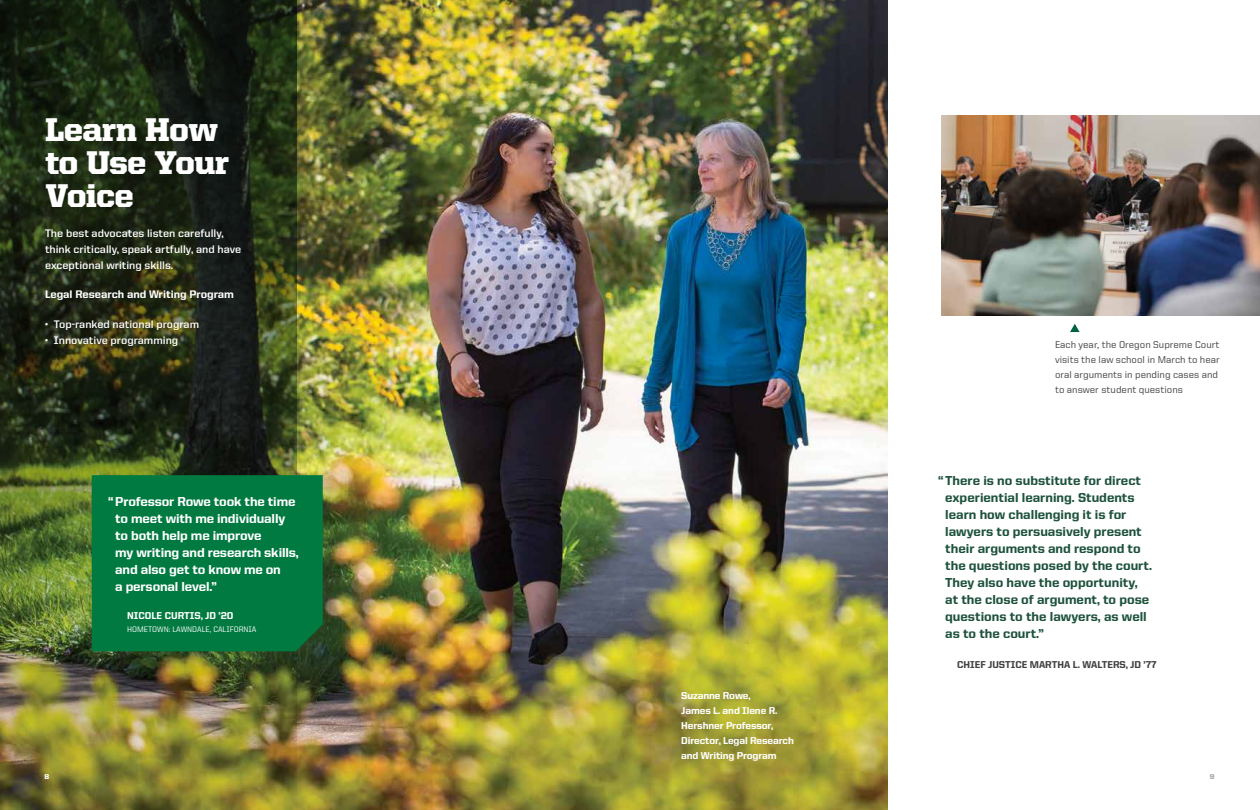
<style>
.page{position:relative;width:1260px;height:810px;background:#fff}
.page>*{position:absolute;margin:0;border:0;box-sizing:border-box;transform-origin:0 0}
.t1{font:900 33px/33px "United Serif Reg";letter-spacing:-.015em;color:#fff}
.t2{font:800 13px/17px "United Sans Reg";color:#1d523c}
.t3{font:800 13px/17px "United Sans Reg";letter-spacing:-.01em;color:#fff}
.t4{font:700 11px/16px "United Sans Reg";color:#fff}
.t5{font:800 11px "United Sans Reg";color:#fff}
.t6{font:500 10px/15px "United Sans Reg";color:#414042}
.t7{font:800 10px/15px "United Sans Reg";letter-spacing:-.01em;color:#fff}
.t8{font:800 10px "United Sans Reg";color:#414042}
.t9{font:500 8px "United Sans Reg";color:#fff}
.t10{font:900 7px "United Sans Reg";color:#a7a9ac}
.t11{font:900 7px "United Sans Reg";color:#fff}
</style>
<div class="page">
<img style="left:297px;top:0;width:591px;height:810px">
<img style="left:0;top:0;width:297px;height:810px">
<svg style="left:1070px;top:324px;width:10px;height:8px"></svg>
<img style="left:942px;top:116px;width:318px;height:200px">
<div style="left:92px;top:475px;width:231px;height:176px;background:#007a40"></div>
<h1 class="t1" style="left:45px;top:112px;width:186px">Learn How to Use Your<br>Voice</h1>
<p class="t4" style="left:45px;top:225px;width:198px">The best advocates listen carefully, think critically, speak artfully, and have exceptional writing skills.</p>
<p class="t5" style="left:45px;top:288px;width:191px">Legal Research and Writing Program</p>
<p class="t4" style="left:45px;top:316px;width:156px">• Top-ranked national program</p>
<p class="t4" style="left:45px;top:332px;width:135px">• Innovative programming</p>
<p class="t11" style="left:45px;top:773px;width:6px">8</p>
<p class="t3" style="left:115px;top:493px;width:185px;text-indent:-7px">“Professor Rowe took the time to meet with me individually to both help me improve<br>my writing and research skills, and also get to know me on<br>a personal level.”</p>
<p class="t7" style="left:127px;top:607px;width:108px">NICOLE CURTIS, JD ’20</p>
<p class="t9" style="left:127px;top:624px;width:131px">HOMETOWN: LAWNDALE, CALIFORNIA</p>
<p class="t7" style="left:681px;top:688px;width:114px">Suzanne Rowe,<br>James L. and Ilene R.<br>Hershner Professor,<br>Director, Legal Research and Writing Program</p>
<p class="t6" style="left:1055px;top:337px;width:166px">Each year, the Oregon Supreme Court visits the law school in March to hear oral arguments in pending cases and to answer student questions</p>
<p class="t2" style="left:945px;top:472px;width:208px;text-indent:-7px">“There is no substitute for direct experiential learning. Students learn how challenging it is for lawyers to persuasively present their arguments and respond to the questions posed by the court.<br>They also have the opportunity, at the close of argument, to pose questions to the lawyers, as well as to the court.”</p>
<p class="t8" style="left:957px;top:659px;width:201px">CHIEF JUSTICE MARTHA L. WALTERS, JD ’77</p>
<p class="t10" style="left:1210px;top:773px;width:6px">9</p>
</div>
